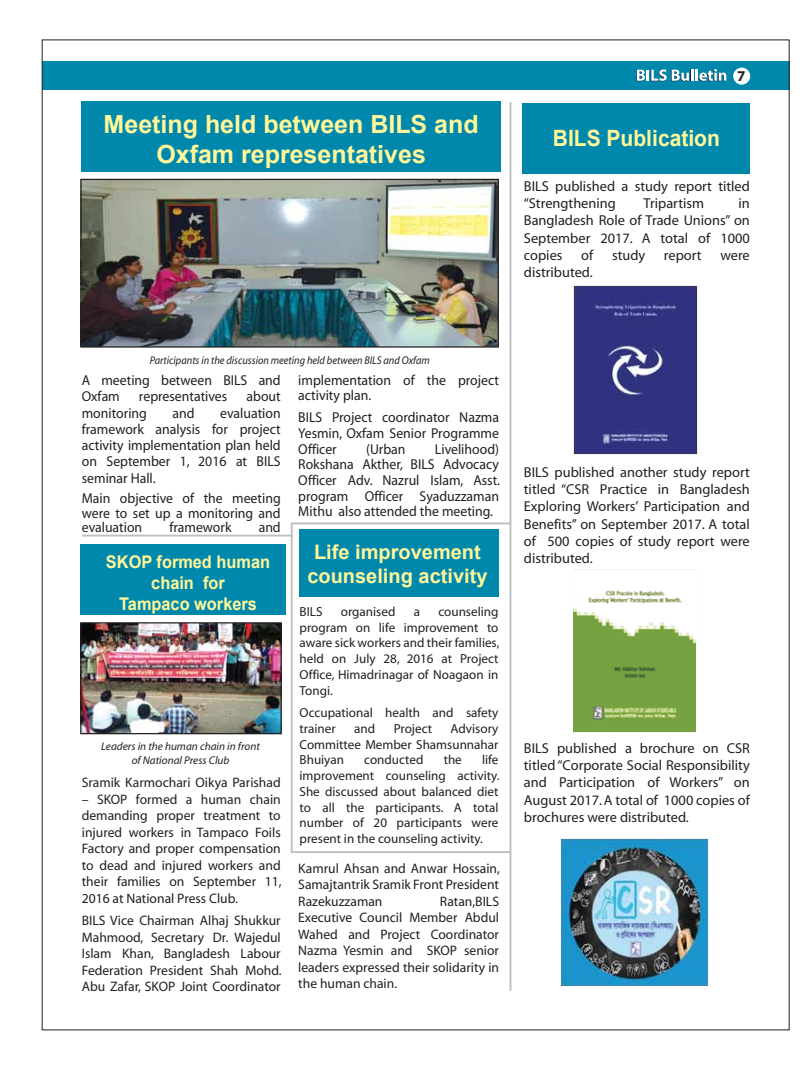
<style>
.page{position:relative;width:810px;height:1080px;background:#fff}
.page>*{position:absolute;margin:0;border:0;box-sizing:border-box;transform-origin:0 0}
.t1{font:700 25px/30px "Arial";color:#fff799;text-align:center}
.t2{font:700 22.5px "Arial";color:#fff799;scale:.94 1}
.t3{font:700 20px/24px "Arial";color:#fff799;text-align:center}
.t4{font:700 17.5px/21px "Arial";color:#fff799;text-align:center;scale:.94 1}
.t5{font:700 15px "Myriad";color:#231f20}
.t6{font:14.38px/17.2px "Myriad";color:#231f20;text-align:justify}
.t7{font:14.38px/15.6px "Myriad";color:#231f20;text-align:justify;scale:.96 1}
.t8{font:13.75px/16.5px "Myriad";color:#231f20;text-align:justify}
.t9{font:13.12px/15.8px "Myriad";color:#231f20;text-align:justify}
.t10{font:italic 11.25px "Myriad";color:#231f20;scale:.92 1}
.t11{font:italic 11.25px/13.5px "Myriad";color:#231f20;text-align:center}
</style>
<div class="page">
<img style="left:82px;top:624px;width:198px;height:108px">
<img style="left:82px;top:181px;width:415px;height:165px">
<div style="left:42px;top:61px;width:747px;height:28px;background:#0088ac"></div>
<div style="left:733px;top:68px;width:17px;height:17px;background:#fff;border-radius:50%"></div>
<svg style="left:636px;top:69px;width:90px;height:12px"></svg>
<div style="left:81px;top:102px;width:419px;height:70px;background:#0088ac"></div>
<div style="left:81px;top:545px;width:205px;height:70px;background:#0088ac"></div>
<div style="left:523px;top:104px;width:227px;height:70px;background:#0088ac"></div>
<div style="left:80px;top:179px;width:419px;height:169px;border:1px solid #231f20"></div>
<hr style="left:510px;top:102px;width:1px;height:889px;background:#bcbec0">
<div style="left:80px;top:622px;width:202px;height:112px;border:1px solid #231f20"></div>
<svg style="left:81px;top:522px;width:431px;height:15px"></svg>
<svg style="left:290px;top:534px;width:222px;height:320px"></svg>
<img style="left:574px;top:286px;width:124px;height:168px">
<img style="left:573px;top:569px;width:123px;height:164px">
<img style="left:561px;top:838px;width:147px;height:148px">
<h1 class="t1" style="left:104px;top:110px;width:377px">Meeting held between BILS and<br>Oxfam representatives</h1>
<p class="t5" style="left:737px;top:68px;width:10px">7</p>
<h2 class="t2" style="left:553px;top:123px;width:179px">BILS Publication</h2>
<p class="t6" style="left:524px;top:178px;width:227px">BILS published a study report titled “Strengthening</p>
<p class="t6" style="left:524px;top:195px;width:227px;text-indent:215px">in Bangladesh Role of Trade Unions” on September 2017. A total of 1000 copies</p>
<p class="t6" style="left:644px;top:195px;width:62px">Tripartism</p>
<p class="t6" style="left:581px;top:247px;width:14px">of</p>
<p class="t6" style="left:612px;top:247px;width:35px">study</p>
<p class="t6" style="left:664px;top:247px;width:39px">report</p>
<p class="t6" style="left:720px;top:247px;width:31px">were</p>
<p class="t6" style="left:524px;top:264px;width:70px">distributed.</p>
<p class="t10" style="left:150px;top:354px;width:306px">Participants in the discussion meeting held between BILS and Oxfam</p>
<p class="t7" style="left:82px;top:373px;width:209px;line-height:16.2px">A meeting between BILS and<br>Oxfam</p>
<p class="t7" style="left:139px;top:389px;width:94px">representatives</p>
<p class="t7" style="left:246px;top:389px;width:37px">about</p>
<p class="t7" style="left:82px;top:406px;width:69px">monitoring</p>
<p class="t7" style="left:173px;top:406px;width:25px">and</p>
<p class="t7" style="left:82px;top:405px;width:209px;line-height:16.2px;text-indent:138px">evaluation framework analysis for project activity implementation plan held on September 1, 2016 at BILS seminar Hall.</p>
<p class="t7" style="left:82px;top:491px;width:209px;line-height:15px">Main objective of the meeting were to set up a monitoring and evaluation</p>
<p class="t7" style="left:169px;top:521px;width:66px">framework</p>
<p class="t7" style="left:259px;top:521px;width:25px">and</p>
<p class="t4" style="left:106px;top:552px;width:176px">SKOP formed human chain for<br>Tampaco workers</p>
<p class="t11" style="left:101px;top:740px;width:160px">Leaders in the human chain in front of National Press Club</p>
<p class="t8" style="left:82px;top:775px;width:200px">Sramik Karmochari Oikya Parishad</p>
<p class="t8" style="left:82px;top:791px;width:201px">– SKOP formed a human chain demanding proper treatment to injured workers in Tampaco Foils Factory and proper compensation to dead and injured workers and their families on September 11, 2016 at National Press Club.</p>
<p class="t8" style="left:82px;top:913px;width:201px">BILS Vice Chairman Alhaj Shukkur Mahmood, Secretary Dr. Wajedul Islam Khan, Bangladesh Labour Federation President Shah Mohd.<br>Abu Zafar, SKOP Joint Coordinator</p>
<p class="t7" style="left:298px;top:373px;width:211px;line-height:15px">implementation of the project activity plan.</p>
<p class="t7" style="left:298px;top:410px;width:211px">BILS Project coordinator Nazma Yesmin, Oxfam Senior Programme Officer</p>
<p class="t7" style="left:298px;top:442px;width:212px;text-indent:137px">Livelihood)<br>Rokshana Akther, BILS Advocacy Officer Adv. Nazrul Islam, Asst. program Officer Syaduzzaman Mithu also attended the meeting.</p>
<p class="t7" style="left:366px;top:442px;width:43px">(Urban</p>
<h3 class="t3" style="left:307px;top:541px;width:182px">Life improvement counseling activity</h3>
<p class="t9" style="left:300px;top:604px;width:201px;text-indent:139px">counseling program on life improvement to aware sick workers and their families, held on July 28, 2016 at Project Office, Himadrinagar of Noagaon in Tongi.</p>
<p class="t9" style="left:300px;top:705px;width:200px">Occupational health and safety trainer</p>
<p class="t9" style="left:300px;top:604px;width:24px">BILS</p>
<p class="t9" style="left:341px;top:604px;width:56px">organised</p>
<p class="t9" style="left:414px;top:604px;width:8px">a</p>
<p class="t9" style="left:300px;top:721px;width:200px;text-indent:151px">Advisory Committee Member Shamsunnahar Bhuiyan</p>
<p class="t9" style="left:354px;top:721px;width:23px">and</p>
<p class="t9" style="left:394px;top:721px;width:40px">Project</p>
<p class="t9" style="left:300px;top:753px;width:201px;text-indent:183px">life improvement counseling activity.<br>She discussed about balanced diet to all the participants. A total number of 20 participants were present in the counseling activity.</p>
<p class="t9" style="left:364px;top:753px;width:61px">conducted</p>
<p class="t9" style="left:444px;top:753px;width:20px">the</p>
<p class="t8" style="left:298px;top:861px;width:203px">Kamrul Ahsan and Anwar Hossain, Samajtantrik Sramik Front President Razekuzzaman</p>
<p class="t8" style="left:298px;top:894px;width:202px;text-indent:142px">Ratan,BILS Executive Council Member Abdul Wahed and Project Coordinator Nazma Yesmin and SKOP senior leaders expressed their solidarity in the human chain.</p>
<p class="t6" style="left:524px;top:464px;width:227px">BILS published another study report titled “CSR Practice in Bangladesh Exploring Workers’ Participation and Benefits” on September 2017. A total of 500 copies of study report were distributed.</p>
<p class="t6" style="left:524px;top:740px;width:228px">BILS published a brochure on CSR titled “Corporate Social Responsibility and Participation of Workers” on August 2017. A total of 1000 copies of brochures were distributed.</p>
</div>
